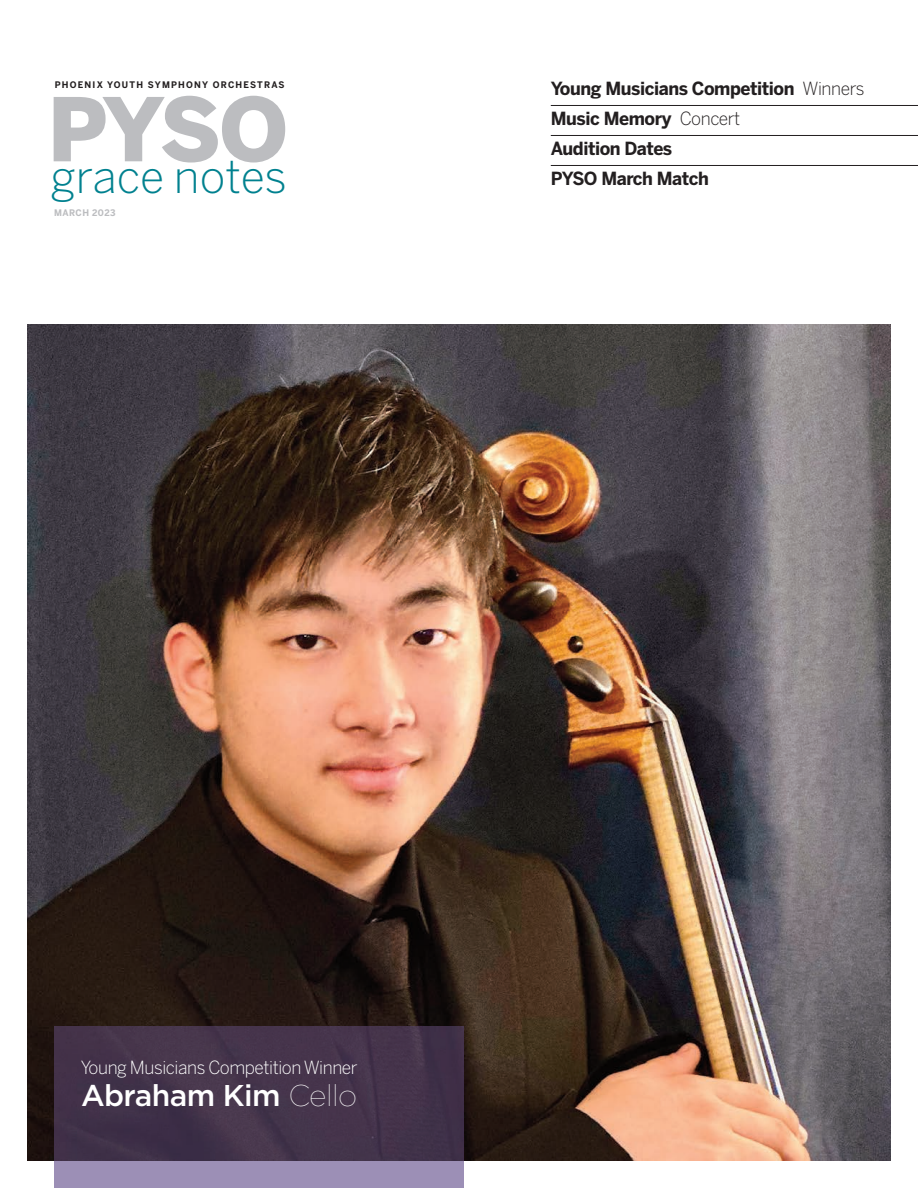
<style>
.page{position:relative;width:918px;height:1188px;background:#fff}
.page>*{position:absolute;margin:0;border:0;box-sizing:border-box;transform-origin:0 0}
.t1{font:900 87px "Benton Sans";color:#bcbdc0}
.t2{font:300 45px "Benton Sans";letter-spacing:-.005em;color:#00818f}
.t3{font:500 30px "Gotham";letter-spacing:-.02em;color:#fff}
.t4{font:700 18px/30px "Benton Sans";letter-spacing:-.025em;color:#231f20}
.t5{font:300 18px "Benton Sans";letter-spacing:-.025em;color:#fff}
.t6{font:700 9px "Benton Sans";letter-spacing:.14em;color:#231f20}
.t7{font:700 9px "Benton Sans";letter-spacing:.04em;color:#bcbdc0}
.s1{font-weight:300}
.s2{font-weight:100}
</style>
<div class="page">
<img style="left:27px;top:324px;width:864px;height:837px">
<hr style="left:551px;top:105px;width:367px;height:1px;background:#231f20">
<hr style="left:551px;top:165px;width:367px;height:1px;background:#231f20">
<hr style="left:551px;top:135px;width:367px;height:1px;background:#231f20">
<div style="left:54px;top:1161px;width:409px;height:27px;background:#9c8fb6"></div>
<div style="left:54px;top:1026px;width:409px;height:135px;background:#44334a"></div>
<p class="t6" style="left:55px;top:81px;width:231px">PHOENIX YOUTH SYMPHONY ORCHESTRAS</p>
<h1 class="t1" style="left:48px;top:80px;width:242px">PYSO</h1>
<h2 class="t2" style="left:51px;top:160px;width:238px">grace notes</h2>
<p class="t7" style="left:54px;top:210px;width:63px">MARCH 2023</p>
<p class="t4" style="left:551px;top:75px;width:315px">Young Musicians Competition <span class="s1">Winners<br></span>Music Memory <span class="s1">Concert<br></span>Audition Dates<br>PYSO March Match</p>
<p class="t5" style="left:81px;top:1061px;width:278px">Young Musicians Competition Winner</p>
<h3 class="t3" style="left:81px;top:1085px;width:278px">Abraham Kim <span class="s2">Cello</span></h3>
</div>
